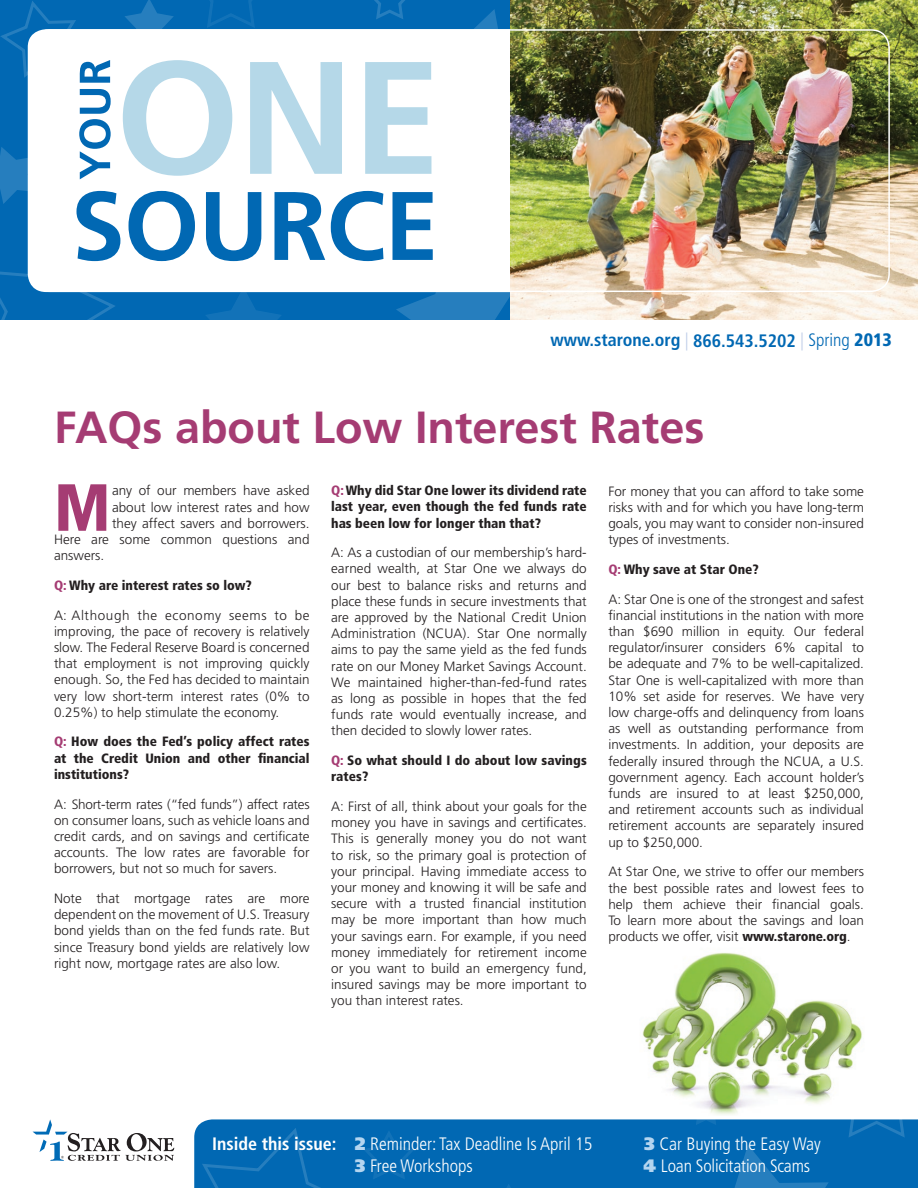
<style>
.page{position:relative;width:918px;height:1188px;background:#fff}
.page>*{position:absolute;margin:0;border:0;box-sizing:border-box;transform-origin:0 0}
.BODY{font:900 condensed 66.6px "Frutiger";color:#a53c73}
.HEADLINE{font:700 45px "Frutiger";color:#a53c73}
.t1{font:300 condensed 18px "Frutiger";color:#fff}
.t2{font:700 condensed 18px "Frutiger";color:#0168b3}
.BODY-2{font:300 13.5px/16.2px "Frutiger";color:#231f20;text-align:justify}
.BODY-3{font:900 condensed 13.5px/16.2px "Frutiger";color:#231f20;text-align:justify}
.s1{font-weight:300;color:#b9c9e6}
.s2{font-weight:300}
.s3{font-weight:900}
.s4{color:#a53c73}
.s5{font-weight:900;font-stretch:condensed}
.s6{font-weight:700}
.s7{font-weight:900;font-stretch:normal;color:#b4d5f0}
</style>
<div class="page">
<div style="left:194px;top:1119px;width:493px;height:69px;background:#0168b3"></div>
<svg style="left:464px;top:1184px;width:90px;height:4px"></svg>
<svg style="left:524px;top:1119px;width:126px;height:1px"></svg>
<svg style="left:199px;top:1125px;width:217px;height:63px"></svg>
<svg style="left:687px;top:1119px;width:231px;height:69px"></svg>
<svg style="left:0;top:0;width:617px;height:320px"></svg>
<img style="left:511px;top:0;width:407px;height:319px">
<div style="left:31px;top:29px;width:859px;height:263px;border:2px solid #fff;border-radius:18px"></div>
<svg style="left:33px;top:1119px;width:141px;height:42px"></svg>
<img style="left:642px;top:952px;width:220px;height:163px">
<p class="t2" style="left:551px;top:329px;width:343px">www.starone.org <span class="s1">|</span> 866.543.5202 <span class="s1">|</span> <span class="s2">Spring</span> <span class="s3">2013</span></p>
<p class="HEADLINE" style="left:54px;top:401px;width:652px">FAQs about Low Interest Rates</p>
<p class="BODY" style="left:54px;top:468px;width:58px">M</p>
<p class="BODY-2" style="left:112px;top:483px;width:199px">any of our members have asked</p>
<p class="BODY-2" style="left:112px;top:499px;width:199px">about low interest rates and how</p>
<p class="BODY-2" style="left:112px;top:515px;width:199px">they affect savers and borrowers.</p>
<p class="BODY-2" style="left:54px;top:531px;width:257px">Here are some common questions and</p>
<p class="BODY-2" style="left:54px;top:547px;width:52px">answers.</p>
<p class="BODY-3" style="left:54px;top:577px;width:199px"><span class="s4">Q:</span> Why are interest rates so low?</p>
<p class="BODY-2" style="left:54px;top:607px;width:257px">A: Although the economy seems to be improving, the pace of recovery is relatively slow. The Federal Reserve Board is concerned that employment is not improving quickly enough. So, the Fed has decided to maintain very low short-term interest rates (0% to 0.25%) to help stimulate the economy.</p>
<p class="BODY-3" style="left:54px;top:734px;width:257px"><span class="s4">Q:</span> How does the Fed’s policy affect rates at the Credit Union and other financial institutions?</p>
<p class="BODY-2" style="left:54px;top:796px;width:257px">A: Short-term rates (“fed funds”) affect rates on consumer loans, such as vehicle loans and credit cards, and on savings and certificate accounts. The low rates are favorable for borrowers, but not so much for savers.</p>
<p class="BODY-2" style="left:54px;top:890px;width:257px">Note that mortgage rates are more dependent on the movement of U.S. Treasury bond yields than on the fed funds rate. But since Treasury bond yields are relatively low right now, mortgage rates are also low.</p>
<p class="BODY-3" style="left:331px;top:482px;width:257px"><span class="s4">Q:</span> Why did Star One lower its dividend rate last year, even though the fed funds rate has been low for longer than that?</p>
<p class="BODY-2" style="left:331px;top:544px;width:257px">A: As a custodian of our membership’s hard&shy;earned wealth, at Star One we always do our best to balance risks and returns and place these funds in secure investments that are approved by the National Credit Union Administration (NCUA). Star One normally aims to pay the same yield as the fed funds rate on our Money Market Savings Account.<br>We maintained higher-than-fed-fund rates as long as possible in hopes that the fed funds rate would eventually increase, and then decided to slowly lower rates.</p>
<p class="BODY-3" style="left:331px;top:752px;width:257px"><span class="s4">Q:</span> So what should I do about low savings rates?</p>
<p class="BODY-2" style="left:331px;top:798px;width:257px">A: First of all, think about your goals for the money you have in savings and certificates.<br>This is generally money you do not want to risk, so the primary goal is protection of your principal. Having immediate access to your money and knowing it will be safe and secure with a trusted financial institution may be more important than how much your savings earn. For example, if you need money immediately for retirement income or you want to build an emergency fund, insured savings may be more important to you than interest rates.</p>
<p class="BODY-2" style="left:608px;top:483px;width:257px">For money that you can afford to take some risks with and for which you have long-term goals, you may want to consider non-insured types of investments.</p>
<p class="BODY-3" style="left:608px;top:561px;width:152px"><span class="s4">Q:</span> Why save at Star One?</p>
<p class="BODY-2" style="left:608px;top:591px;width:257px">A: Star One is one of the strongest and safest financial institutions in the nation with more than $690 million in equity. Our federal regulator/insurer considers 6% capital to be adequate and 7% to be well-capitalized.<br>Star One is well-capitalized with more than 10% set aside for reserves. We have very low charge-offs and delinquency from loans as well as outstanding performance from investments. In addition, your deposits are federally insured through the NCUA, a U.S. government agency. Each account holder’s funds are insured to at least $250,000, and retirement accounts such as individual retirement accounts are separately insured up to $250,000.</p>
<p class="BODY-2" style="left:608px;top:864px;width:257px">At Star One, we strive to offer our members the best possible rates and lowest fees to help them achieve their financial goals.<br>To learn more about the savings and loan products we offer, visit <span class="s5">www.starone.org</span>.</p>
<p class="t1" style="left:212px;top:1134px;width:382px"><span class="s6">Inside this issue:</span> <span class="s7">2</span> Reminder: Tax Deadline Is April 15</p>
<p class="t1" style="left:644px;top:1134px;width:178px"><span class="s7">3</span> Car Buying the Easy Way</p>
<p class="t1" style="left:355px;top:1156px;width:120px"><span class="s7">3</span> Free Workshops</p>
<p class="t1" style="left:644px;top:1156px;width:168px"><span class="s7">4</span> Loan Solicitation Scams</p>
</div>
